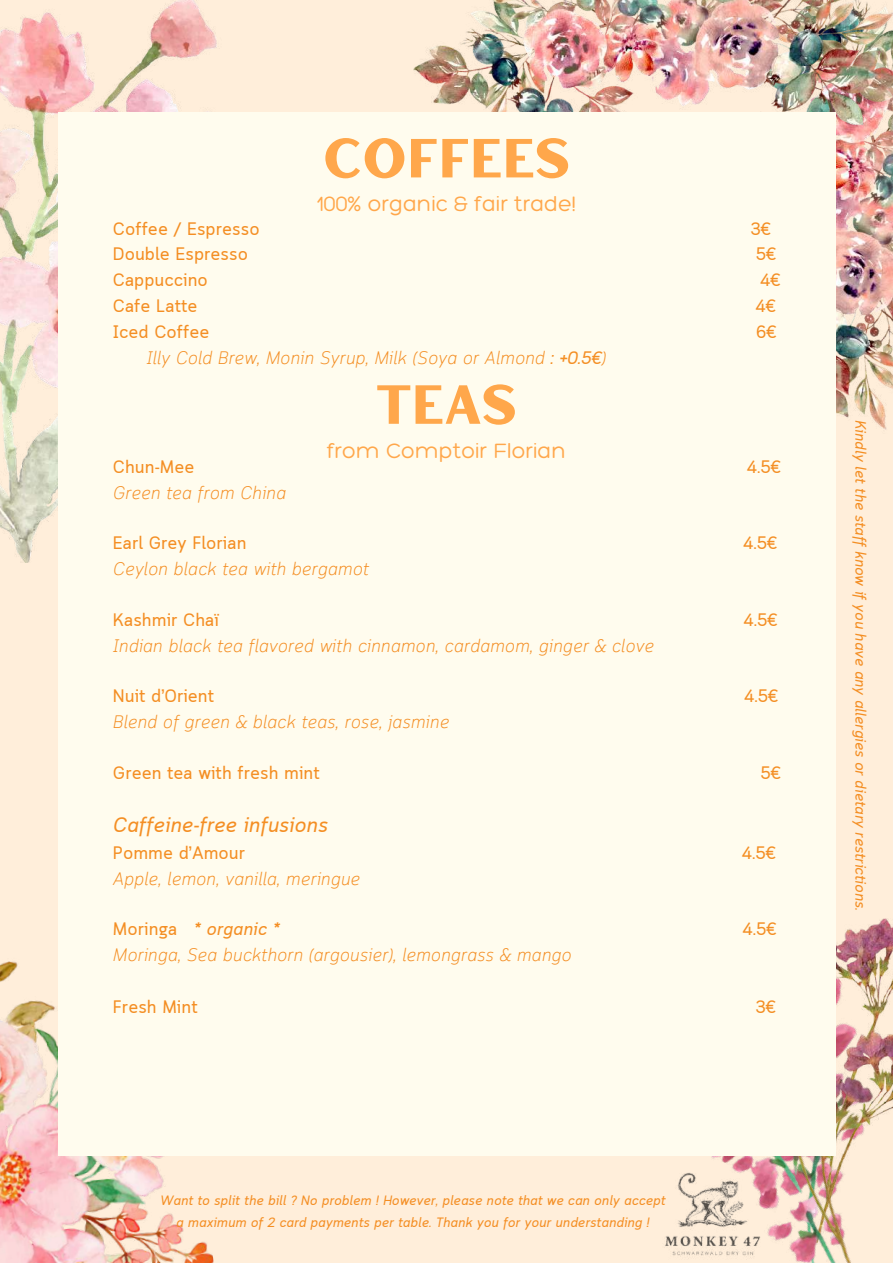
<style>
.page{position:relative;width:893px;height:1264px;background:#fff}
.page>*{position:absolute;margin:0;border:0;box-sizing:border-box;transform-origin:0 0}
.t1{font:54.9px "Hertical Sans";color:#ffa74b}
.t2{font:300 22.5px "Hero";color:#ffa74b}
.t3{font:italic 700 21px "Cloud Loop";color:#f48e23}
.t4{font:italic 18px "Cloud Loop";color:#f48e23}
.t5{font:700 18px "Cloud Loop";color:#f48e23}
.t6{font:italic 700 18px "Cloud Loop";color:#f48e23}
.t7{font:italic 700 15px "Cloud Loop";color:#f48e23}
.t8{font:italic 700 13.5px/21.3px "Cloud Loop";color:#f48e23;text-align:center}
.s1{font-weight:700}
.s2{font-style:normal}
</style>
<div class="page">
<div style="left:0;top:0;width:892px;height:1262px;background:#ffeeda"></div>
<img style="left:835px;top:918px;width:57px;height:28px">
<img style="left:668px;top:946px;width:224px;height:316px">
<img style="left:0;top:961px;width:222px;height:301px">
<img style="left:835px;top:144px;width:57px;height:296px">
<img style="left:413px;top:0;width:479px;height:144px">
<img style="left:0;top:0;width:217px;height:562px">
<div style="left:58px;top:112px;width:777px;height:1043px;background:#fffcee"></div>
<img style="left:665px;top:1161px;width:97px;height:100px">
<h1 class="t1" style="left:322px;top:120px;width:249px">COFFEES</h1>
<p class="t2" style="left:316px;top:190px;width:261px">100% organic &amp; fair trade!</p>
<p class="t5" style="left:113px;top:218px;width:148px">Coffee / Espresso</p>
<p class="t5" style="left:750px;top:218px;width:22px">3€</p>
<p class="t5" style="left:113px;top:244px;width:137px">Double Espresso</p>
<p class="t5" style="left:755px;top:244px;width:22px">5€</p>
<p class="t5" style="left:113px;top:270px;width:96px">Cappuccino</p>
<p class="t5" style="left:760px;top:270px;width:22px">4€</p>
<p class="t5" style="left:113px;top:295px;width:86px">Cafe Latte</p>
<p class="t5" style="left:755px;top:295px;width:22px">4€</p>
<p class="t5" style="left:113px;top:321px;width:98px">Iced Coffee</p>
<p class="t5" style="left:756px;top:321px;width:22px">6€</p>
<p class="t4" style="left:146px;top:347px;width:461px">Illy Cold Brew, Monin Syrup, Milk (Soya or Almond <span class="s1">: +0.5€</span>)</p>
<h1 class="t1" style="left:376px;top:366px;width:142px">TEAS</h1>
<p class="t2" style="left:327px;top:436px;width:241px">from Comptoir Florian</p>
<p class="t5" style="left:113px;top:456px;width:83px">Chun-Mee</p>
<p class="t5" style="left:746px;top:456px;width:35px">4.5€</p>
<p class="t4" style="left:113px;top:482px;width:175px">Green tea from China</p>
<p class="t5" style="left:113px;top:533px;width:135px">Earl Grey Florian</p>
<p class="t5" style="left:743px;top:533px;width:35px">4.5€</p>
<p class="t4" style="left:113px;top:558px;width:257px">Ceylon black tea with bergamot</p>
<p class="t5" style="left:113px;top:609px;width:107px">Kashmir Chaï</p>
<p class="t5" style="left:743px;top:609px;width:35px">4.5€</p>
<p class="t4" style="left:113px;top:635px;width:542px">Indian black tea flavored with cinnamon, cardamom, ginger &amp; clove</p>
<p class="t5" style="left:113px;top:685px;width:103px">Nuit d’Orient</p>
<p class="t5" style="left:744px;top:685px;width:35px">4.5€</p>
<p class="t4" style="left:113px;top:711px;width:338px">Blend of green &amp; black teas, rose, jasmine</p>
<p class="t5" style="left:113px;top:762px;width:208px">Green tea with fresh mint</p>
<p class="t5" style="left:760px;top:762px;width:22px">5€</p>
<p class="t3" style="left:113px;top:812px;width:217px">Caffeine-free infusions</p>
<p class="t5" style="left:113px;top:842px;width:134px">Pomme d’Amour</p>
<p class="t5" style="left:741px;top:842px;width:35px">4.5€</p>
<p class="t4" style="left:113px;top:868px;width:249px">Apple, lemon, vanilla, meringue</p>
<p class="t6" style="left:113px;top:918px;width:168px"><span class="s2">Moringa</span> * organic *</p>
<p class="t5" style="left:742px;top:918px;width:35px">4.5€</p>
<p class="t4" style="left:113px;top:944px;width:460px">Moringa, Sea buckthorn (argousier), lemongrass &amp; mango</p>
<p class="t5" style="left:113px;top:996px;width:86px">Fresh Mint</p>
<p class="t5" style="left:755px;top:996px;width:22px">3€</p>
<p class="t7" style="left:869px;top:420px;width:492px;rotate:90deg">Kindly let the staff know if you have any allergies or dietary restrictions.</p>
<p class="t8" style="left:160px;top:1191px;width:506px">Want to split the bill ? No problem ! However, please note that we can only accept a maximum of 2 card payments per table. Thank you for your understanding !</p>
</div>
